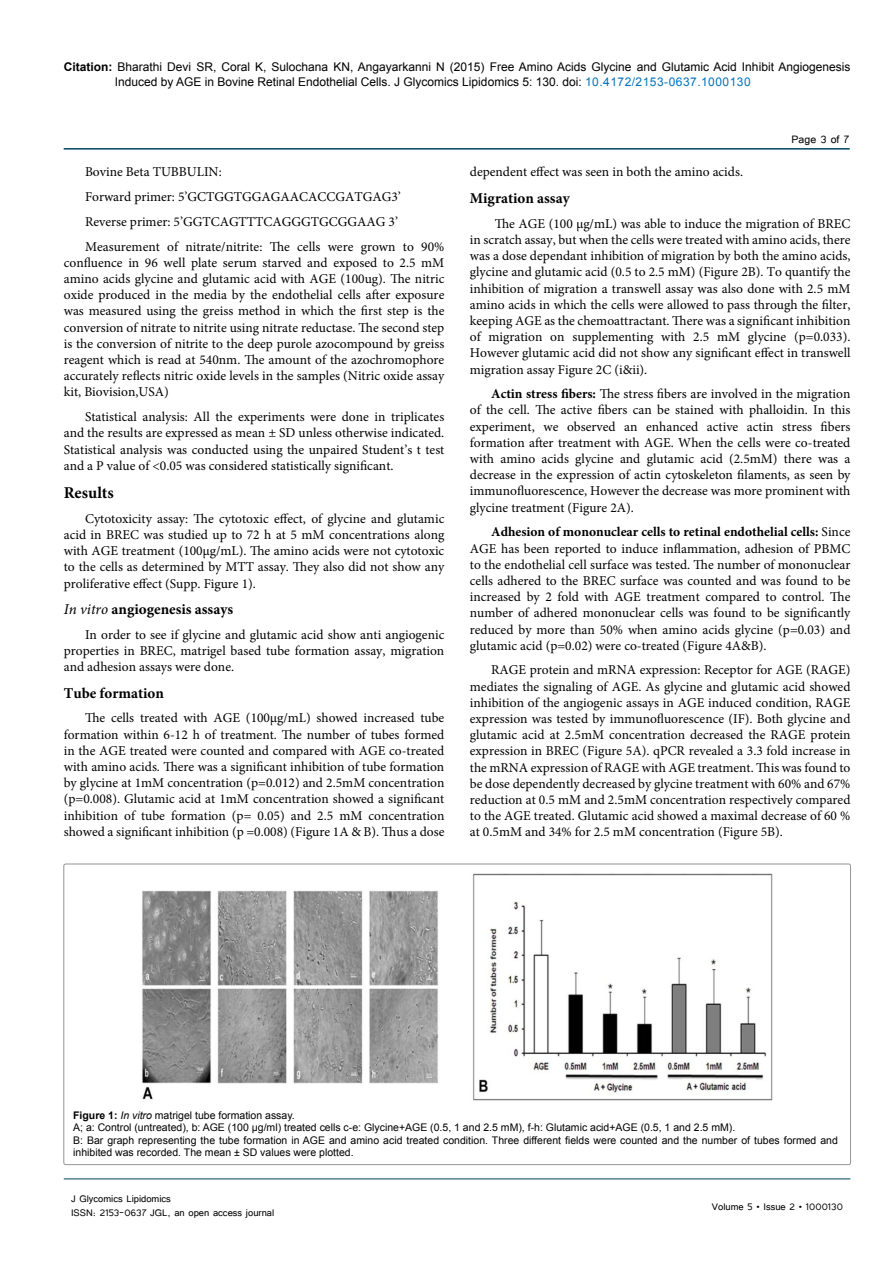
<style>
.page{position:relative;width:893px;height:1263px;background:#fff}
.page>*{position:absolute;margin:0;border:0;box-sizing:border-box;transform-origin:0 0}
.ph1{font:700 16.5px "Minion Pro";color:#000}
.phh1{font:700 15px "Minion Pro";color:#000}
.t1{font:13.5px/16.2px "Minion Pro";color:#000;text-align:justify}
.t2{font:13.5px "Tunga";color:#000}
.t3{font:12px/15px "Arial";color:#000}
.t4{font:12px/14.4px "Tunga";color:#000}
.t5{font:10.5px/12.6px "Arial";color:#000}
.s1{font-weight:700}
.s2{color:#0072bc}
.s3{font-weight:400;font-style:italic}
.s4{font-style:italic}
</style>
<div class="page">
<hr style="left:64px;top:148px;width:786px;height:2px;background:#00455b">
<hr style="left:64px;top:1179px;width:786px;height:1px;background:#00455b">
<img style="left:142px;top:873px;width:631px;height:228px">
<p class="t3" style="left:115px;top:59px;width:737px;text-indent:-51px"><span class="s1">Citation:</span> Bharathi Devi SR, Coral K, Sulochana KN, Angayarkanni N (2015) Free Amino Acids Glycine and Glutamic Acid Inhibit Angiogenesis<br>Induced by AGE in Bovine Retinal Endothelial Cells. J Glycomics Lipidomics 5: 130. doi: <span class="s2">10.4172/2153-0637.1000130</span></p>
<p class="t1" style="left:85px;top:164px;width:138px">Bovine Beta TUBBULIN:</p>
<p class="t1" style="left:85px;top:189px;width:317px">Forward primer: 5’GCTGGTGGAGAACACCGATGAG3’</p>
<p class="t1" style="left:85px;top:214px;width:314px">Reverse primer: 5’GGTCAGTTTCAGGGTGCGGAAG 3’</p>
<p class="t1" style="left:64px;top:238px;width:382px;text-indent:21px">Measurement of nitrate/nitrite: The cells were grown to 90% confluence in 96 well plate serum starved and exposed to 2.5 mM amino acids glycine and glutamic acid with AGE (100ug). The nitric oxide produced in the media by the endothelial cells after exposure was measured using the greiss method in which the first step is the conversion of nitrate to nitrite using nitrate reductase. The second step is the conversion of nitrite to the deep purole azocompound by greiss reagent which is read at 540nm. The amount of the azochromophore accurately reflects nitric oxide levels in the samples (Nitric oxide assay kit, Biovision,USA)</p>
<p class="t1" style="left:64px;top:409px;width:382px;text-indent:21px">Statistical analysis: All the experiments were done in triplicates and the results are expressed as mean ± SD unless otherwise indicated.<br>Statistical analysis was conducted using the unpaired Student’s t test and a P value of &lt;0.05 was considered statistically significant.</p>
<p class="ph1" style="left:64px;top:481px;width:51px">Results</p>
<p class="t1" style="left:64px;top:510px;width:382px;text-indent:21px">Cytotoxicity assay: The cytotoxic effect, of glycine and glutamic acid in BREC was studied up to 72 h at 5 mM concentrations along with AGE treatment (100µg/mL). The amino acids were not cytotoxic to the cells as determined by MTT assay. They also did not show any proliferative effect (Supp. Figure 1).</p>
<p class="phh1" style="left:64px;top:599px;width:171px"><span class="s3">In vitro</span> angiogenesis assays</p>
<p class="t1" style="left:64px;top:626px;width:382px;text-indent:21px">In order to see if glycine and glutamic acid show anti angiogenic properties in BREC, matrigel based tube formation assay, migration and adhesion assays were done.</p>
<p class="phh1" style="left:64px;top:682px;width:102px">Tube formation</p>
<p class="t1" style="left:64px;top:710px;width:382px;text-indent:21px">The cells treated with AGE (100µg/mL) showed increased tube formation within 6-12 h of treatment. The number of tubes formed in the AGE treated were counted and compared with AGE co-treated with amino acids. There was a significant inhibition of tube formation by glycine at 1mM concentration (p=0.012) and 2.5mM concentration (p=0.008). Glutamic acid at 1mM concentration showed a significant inhibition of tube formation (p= 0.05) and 2.5 mM concentration showed a significant inhibition (p =0.008) (Figure 1A &amp; B). Thus a dose</p>
<p class="t2" style="left:792px;top:131px;width:59px">Page 3 of 7</p>
<p class="t1" style="left:470px;top:164px;width:275px">dependent effect was seen in both the amino acids.</p>
<p class="phh1" style="left:470px;top:188px;width:101px">Migration assay</p>
<p class="t1" style="left:470px;top:215px;width:382px;text-indent:25px">The AGE (100 µg/mL) was able to induce the migration of BREC in scratch assay, but when the cells were treated with amino acids, there was a dose dependant inhibition of migration by both the amino acids, glycine and glutamic acid (0.5 to 2.5 mM) (Figure 2B). To quantify the inhibition of migration a transwell assay was also done with 2.5 mM amino acids in which the cells were allowed to pass through the filter, keeping AGE as the chemoattractant. There was a significant inhibition of migration on supplementing with 2.5 mM glycine (p=0.033).<br>However glutamic acid did not show any significant effect in transwell migration assay Figure 2C (i&amp;ii).</p>
<p class="t1" style="left:470px;top:386px;width:382px;text-indent:21px"><span class="s1">Actin stress fibers:</span> The stress fibers are involved in the migration of the cell. The active fibers can be stained with phalloidin. In this experiment, we observed an enhanced active actin stress fibers formation after treatment with AGE. When the cells were co-treated with amino acids glycine and glutamic acid (2.5mM) there was a decrease in the expression of actin cytoskeleton filaments, as seen by immunofluorescence, However the decrease was more prominent with glycine treatment (Figure 2A).</p>
<p class="t1" style="left:470px;top:524px;width:382px;text-indent:21px"><span class="s1">Adhesion of mononuclear cells to retinal endothelial cells:</span> Since AGE has been reported to induce inflammation, adhesion of PBMC to the endothelial cell surface was tested. The number of mononuclear cells adhered to the BREC surface was counted and was found to be increased by 2 fold with AGE treatment compared to control. The number of adhered mononuclear cells was found to be significantly reduced by more than 50% when amino acids glycine (p=0.03) and glutamic acid (p=0.02) were co-treated (Figure 4A&amp;B).</p>
<p class="t1" style="left:470px;top:662px;width:382px;text-indent:21px">RAGE protein and mRNA expression: Receptor for AGE (RAGE) mediates the signaling of AGE. As glycine and glutamic acid showed inhibition of the angiogenic assays in AGE induced condition, RAGE expression was tested by immunofluorescence (IF). Both glycine and glutamic acid at 2.5mM concentration decreased the RAGE protein expression in BREC (Figure 5A). qPCR revealed a 3.3 fold increase in the mRNA expression of RAGE with AGE treatment. This was found to be dose dependently decreased by glycine treatment with 60% and 67% reduction at 0.5 mM and 2.5mM concentration respectively compared to the AGE treated. Glutamic acid showed a maximal decrease of 60 % at 0.5mM and 34% for 2.5 mM concentration (Figure 5B).</p>
<p class="t5" style="left:73px;top:1109px;width:223px"><span class="s1">Figure 1:</span> <span class="s4">In vitro</span> matrigel tube formation assay.</p>
<p class="t5" style="left:73px;top:1121px;width:663px">A; a: Control (untreated), b: AGE (100 µg/ml) treated cells c-e: Glycine+AGE (0.5, 1 and 2.5 mM), f-h: Glutamic acid+AGE (0.5, 1 and 2.5 mM).</p>
<p class="t5" style="left:73px;top:1134px;width:766px">B: Bar graph representing the tube formation in AGE and amino acid treated condition. Three different fields were counted and the number of tubes formed and inhibited was recorded. The mean ± SD values were plotted.</p>
<p class="t4" style="left:71px;top:1190px;width:205px">J Glycomics Lipidomics<br>ISSN: 2153-0637 JGL, an open access journal</p>
<p class="t4" style="left:712px;top:1199px;width:132px">Volume 5 • Issue 2 • 1000130</p>
</div>
